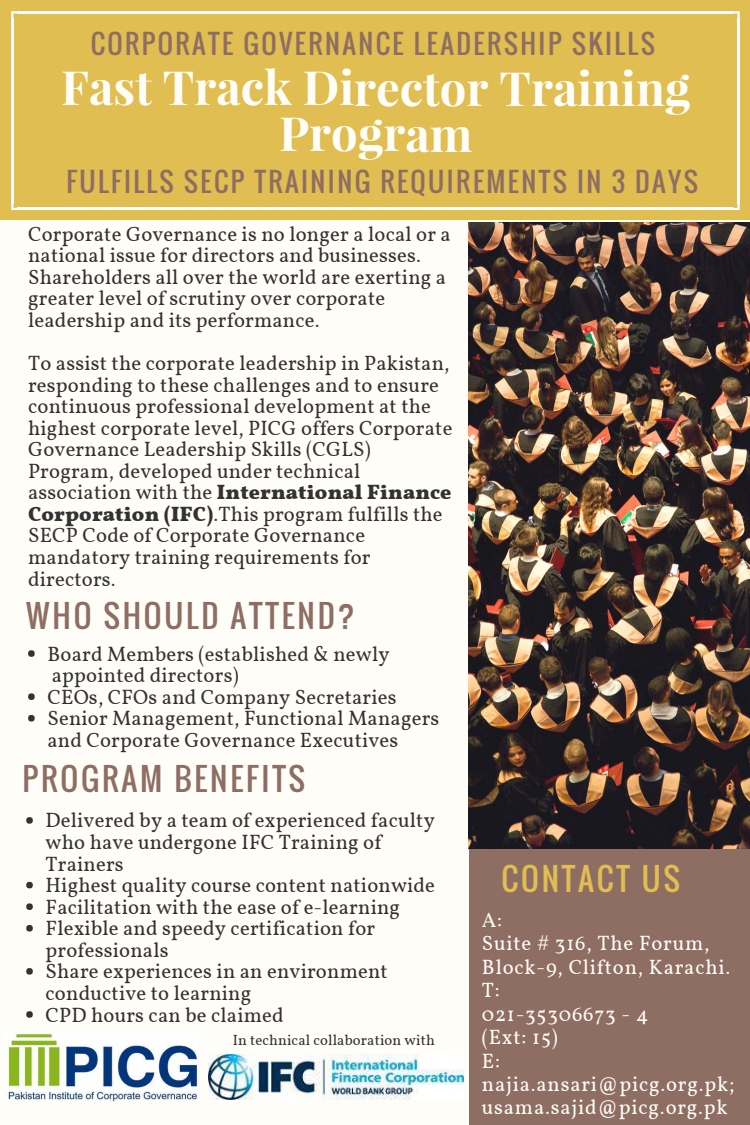
<style>
.page{position:relative;width:750px;height:1125px;background:#fffdf7}
.page>*{position:absolute;margin:0;border:0;box-sizing:border-box;transform-origin:0 0}
.t1{font:700 47.12px/45.9px "Playfair Display";color:#fffdf7;text-align:center}
.t2{font:31px "Oswald";letter-spacing:.09em;color:#8e6e63}
.t3{font:31px "Oswald";letter-spacing:.09em;color:#e0be51}
.t4{font:26.5px "Oswald";letter-spacing:.09em;color:#8e6e63}
.t5{font:20.62px/21.5px "Vollkorn";letter-spacing:.01em;color:#323232}
.t6{font:20.62px/23.5px "Vollkorn";letter-spacing:.04em;color:#fffdf7}
.t7{font:14.75px "Vollkorn";letter-spacing:.01em;color:#323232}
.s1{font-weight:700}
</style>
<div class="page">
<div style="left:0;top:0;width:750px;height:219px;background:#e0be51"></div>
<hr style="left:738px;top:18px;width:2px;height:185px;background:#fff">
<hr style="left:11px;top:18px;width:2px;height:185px;background:#fff">
<hr style="left:18px;top:11px;width:715px;height:2px;background:#fff">
<hr style="left:18px;top:208px;width:715px;height:2px;background:#fff">
<svg style="left:733px;top:11px;width:7px;height:7px"></svg>
<svg style="left:11px;top:11px;width:7px;height:7px"></svg>
<svg style="left:733px;top:203px;width:7px;height:7px"></svg>
<svg style="left:11px;top:203px;width:7px;height:7px"></svg>
<div style="left:470px;top:845px;width:280px;height:280px;background:#8e6e63"></div>
<img style="left:469px;top:222px;width:281px;height:626px">
<div style="left:28px;top:650px;width:7px;height:7px;background:#323232;border-radius:50%"></div>
<div style="left:28px;top:693px;width:7px;height:7px;background:#323232;border-radius:50%"></div>
<div style="left:28px;top:715px;width:7px;height:7px;background:#323232;border-radius:50%"></div>
<div style="left:26px;top:817px;width:7px;height:7px;background:#323232;border-radius:50%"></div>
<div style="left:26px;top:882px;width:7px;height:6px;background:#323232;border-radius:50%"></div>
<div style="left:26px;top:903px;width:7px;height:7px;background:#323232;border-radius:50%"></div>
<div style="left:26px;top:925px;width:7px;height:7px;background:#323232;border-radius:50%"></div>
<div style="left:26px;top:968px;width:7px;height:7px;background:#323232;border-radius:50%"></div>
<div style="left:26px;top:1011px;width:7px;height:7px;background:#323232;border-radius:50%"></div>
<img style="left:7px;top:1033px;width:191px;height:69px">
<img style="left:208px;top:1055px;width:255px;height:45px">
<p class="t4" style="left:91px;top:24px;width:566px">CORPORATE GOVERNANCE LEADERSHIP SKILLS</p>
<h1 class="t1" style="left:61px;top:65px;width:631px">Fast Track Director Training<br>Program</h1>
<p class="t4" style="left:66px;top:162px;width:633px">FULFILLS SECP TRAINING REQUIREMENTS IN 3 DAYS</p>
<p class="t5" style="left:28px;top:223px;width:424px">Corporate Governance is no longer a local or a national issue for directors and businesses.<br>Shareholders all over the world are exerting a greater level of scrutiny over corporate leadership and its performance.</p>
<p class="t5" style="left:28px;top:352px;width:426px">To assist the corporate leadership in Pakistan, responding to these challenges and to ensure continuous professional development at the highest corporate level, PICG offers Corporate Governance Leadership Skills (CGLS)<br>Program, developed under technical association with the <span class="s1">International Finance Corporation (IFC)</span>.This program fulfills the SECP Code of Corporate Governance mandatory training requirements for directors.</p>
<h2 class="t2" style="left:26px;top:592px;width:330px">WHO SHOULD ATTEND?</h2>
<p class="t5" style="left:47px;top:643px;width:393px">Board Members (established &amp; newly appointed directors)<br>CEOs, CFOs and Company Secretaries Senior Management, Functional Managers and Corporate Governance Executives</p>
<h2 class="t2" style="left:22px;top:756px;width:284px">PROGRAM BENEFITS</h2>
<p class="t5" style="left:46px;top:809px;width:391px">Delivered by a team of experienced faculty who have undergone IFC Training of<br>Trainers<br>Highest quality course content nationwide<br>Facilitation with the ease of e-learning<br>Flexible and speedy certification for professionals<br>Share experiences in an environment conductive to learning<br>CPD hours can be claimed</p>
<p class="t7" style="left:233px;top:1030px;width:204px">In technical collaboration with</p>
<h2 class="t3" style="left:502px;top:855px;width:180px">CONTACT US</h2>
<p class="t6" style="left:482px;top:908px;width:254px">A:<br>Suite # 316, The Forum,<br>Block-9, Clifton, Karachi.<br>T:<br>021-35306673 - 4<br>(Ext: 15)<br>E: najia.ansari@picg.org.pk; usama.sajid@picg.org.pk</p>
</div>
